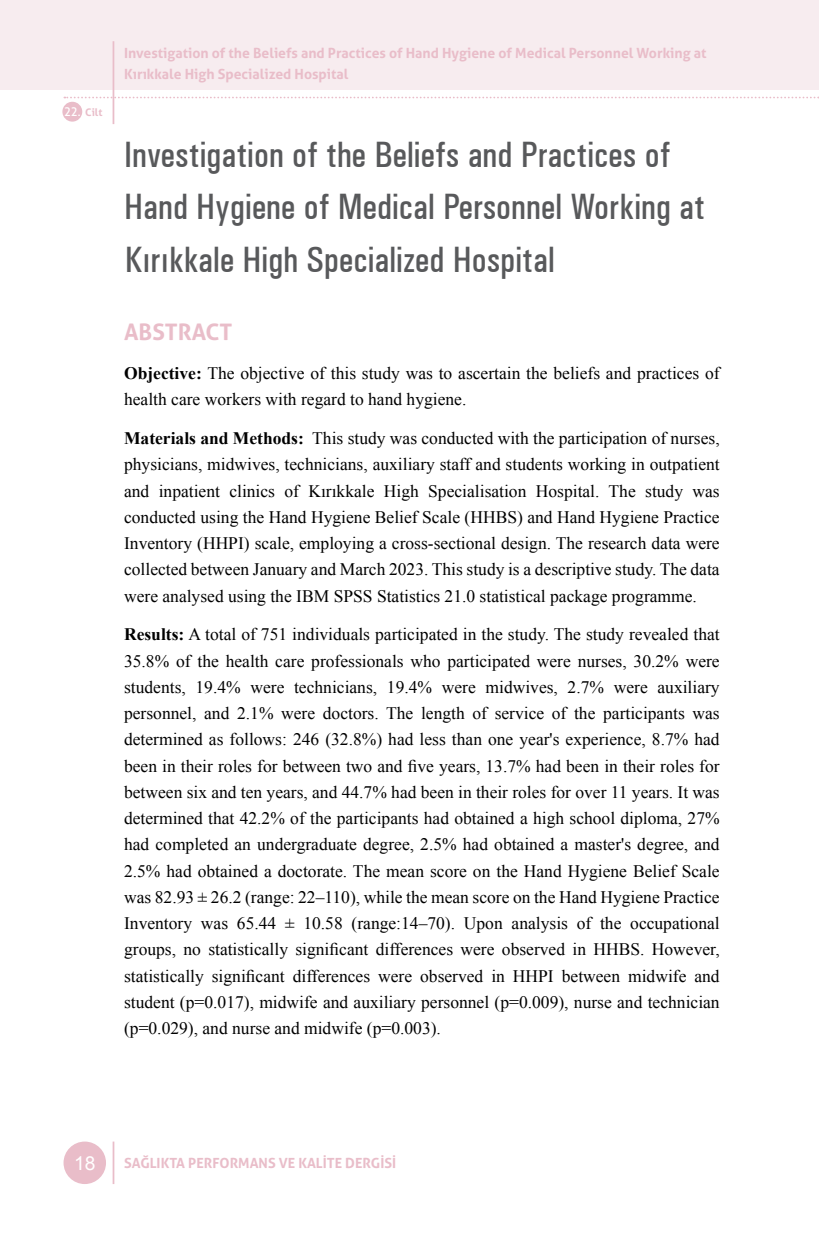
<style>
.page{position:relative;width:819px;height:1241px;background:#fff}
.page>*{position:absolute;margin:0;border:0;box-sizing:border-box;transform-origin:0 0}
.t1{font:36.75px/52.5px "Univers Condensed";color:#58595b}
.t2{font:700 22.75px "Aller";color:#e9bdc9}
.t3{font:19.25px "Arial";color:#fff}
.t4{font:17.5px/26.2px "Times New Roman";color:#000;text-align:justify}
.t5{font:700 14px/21px "Aller";color:#e9bdc9}
.t6{font:700 10.5px "Aller";color:#e9bdc9}
.s1{font-weight:400;font-size:12.25px;color:#fff}
.s2{font-weight:700}
</style>
<div class="page">
<div style="left:0;top:0;width:819px;height:89px;background:#f7ecef"></div>
<svg style="left:64px;top:97px;width:755px;height:1px"></svg>
<hr style="left:113px;top:41px;width:1px;height:83px;background:#e9bdc9">
<div style="left:63px;top:1141px;width:43px;height:42px;background:#e9bdc9;border-radius:50%"></div>
<hr style="left:113px;top:1141px;width:1px;height:42px;background:#e9bdc9">
<div style="left:62px;top:102px;width:20px;height:20px;background:#e9bdc9;border-radius:50%"></div>
<p class="t6" style="left:64px;top:105px;width:40px"><span class="s1">22.</span> Cilt</p>
<p class="t5" style="left:124px;top:43px;width:583px">Investigation of the Beliefs and Practices of Hand Hygiene of Medical Personnel Working at<br>Kırıkkale High Specialized Hospital</p>
<p class="t1" style="left:124px;top:128px;width:582px">Investigation of the Beliefs and Practices of<br>Hand Hygiene of Medical Personnel Working at<br>Kırıkkale High Specialized Hospital</p>
<p class="t2" style="left:124px;top:318px;width:110px">ABSTRACT</p>
<p class="t4" style="left:124px;top:360px;width:597px"><span class="s2">Objective:</span> The objective of this study was to ascertain the beliefs and practices of health care workers with regard to hand hygiene.</p>
<p class="t4" style="left:124px;top:424px;width:597px"><span class="s2">Materials and Methods:</span> This study was conducted with the participation of nurses, physicians, midwives, technicians, auxiliary staff and students working in outpatient and inpatient clinics of Kırıkkale High Specialisation Hospital. The study was conducted using the Hand Hygiene Belief Scale (HHBS) and Hand Hygiene Practice Inventory (HHPI) scale, employing a cross-sectional design. The research data were collected between January and March 2023. This study is a descriptive study. The data were analysed using the IBM SPSS Statistics 21.0 statistical package programme.</p>
<p class="t4" style="left:124px;top:621px;width:597px"><span class="s2">Results:</span> A total of 751 individuals participated in the study. The study revealed that 35.8% of the health care professionals who participated were nurses, 30.2% were students, 19.4% were technicians, 19.4% were midwives, 2.7% were auxiliary personnel, and 2.1% were doctors. The length of service of the participants was determined as follows: 246 (32.8%) had less than one year's experience, 8.7% had been in their roles for between two and five years, 13.7% had been in their roles for between six and ten years, and 44.7% had been in their roles for over 11 years. It was determined that 42.2% of the participants had obtained a high school diploma, 27% had completed an undergraduate degree, 2.5% had obtained a master's degree, and 2.5% had obtained a doctorate. The mean score on the Hand Hygiene Belief Scale was 82.93 ± 26.2 (range: 22–110), while the mean score on the Hand Hygiene Practice Inventory was 65.44 ± 10.58 (range:14–70). Upon analysis of the occupational groups, no statistically significant differences were observed in HHBS. However, statistically significant differences were observed in HHPI between midwife and student (p=0.017), midwife and auxiliary personnel (p=0.009), nurse and technician (p=0.029), and nurse and midwife (p=0.003).</p>
<p class="t3" style="left:74px;top:1150px;width:23px">18</p>
<p class="t5" style="left:124px;top:1152px;width:273px">SAĞLIKTA PERFORMANS VE KALİTE DERGİSİ</p>
</div>
